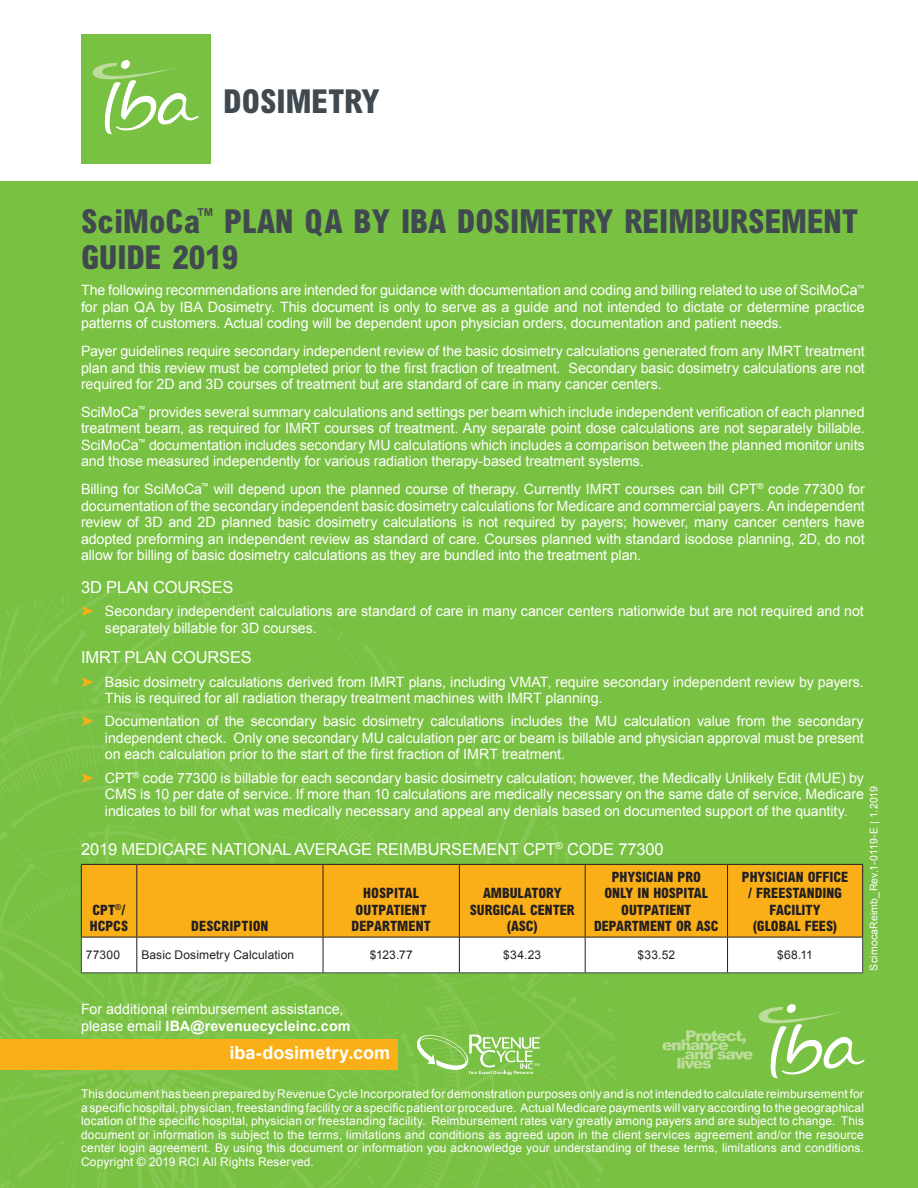
<style>
.page{position:relative;width:918px;height:1188px;background:#fff}
.page>*{position:absolute;margin:0;border:0;box-sizing:border-box;transform-origin:0 0}
.Head{font:800 condensed 33px/36px "Arial";color:#40494f}
.t1{font:700 18px "Arial";color:#fff}
.Tertiary_Head{font:16.5px "Arial";letter-spacing:-.01em;color:#fff}
.White_text{font:16.5px "Arial";letter-spacing:-.01em;color:#fff}
.White_text-2{font:14.25px/16.5px "Arial";letter-spacing:-.005em;color:#fff;text-align:justify}
.Bullet_-_yellow_arro{font:14.25px/16.5px "Arial";letter-spacing:-.005em;color:#fff}
.Text{font:800 condensed 14.25px/16.5px "Arial";letter-spacing:-.005em;color:#231f20;text-align:center}
.t2{font:12px/13.5px "Arial";letter-spacing:.01em;color:#fff;text-align:justify}
.Chart_text{font:12px "Arial";letter-spacing:.015em;color:#231f20}
.White_text-3{font:10.5px "Arial";letter-spacing:.015em;color:#fff}
.s1{color:#faaf18}
.s2{font-weight:700}
</style>
<div class="page">
<div style="left:0;top:182px;width:918px;height:1006px;background:#79c142"></div>
<img style="left:0;top:590px;width:864px;height:598px">
<svg style="left:662px;top:1004px;width:203px;height:75px"></svg>
<svg style="left:0;top:1140px;width:187px;height:48px"></svg>
<div style="left:0;top:1040px;width:397px;height:30px;background:#faaf18"></div>
<svg style="left:417px;top:1035px;width:123px;height:40px"></svg>
<div style="left:81px;top:34px;width:130px;height:130px;background:#79c142"></div>
<svg style="left:92px;top:60px;width:107px;height:75px"></svg>
<div style="left:82px;top:865px;width:780px;height:72px;background:#faaf18"></div>
<div style="left:82px;top:938px;width:780px;height:34px;background:#fff"></div>
<hr style="left:81px;top:937px;width:1px;height:35px;background:#40494f">
<hr style="left:862px;top:937px;width:1px;height:35px;background:#40494f">
<hr style="left:81px;top:972px;width:56px;height:1px;background:#40494f">
<hr style="left:137px;top:972px;width:186px;height:1px;background:#40494f">
<hr style="left:323px;top:972px;width:136px;height:1px;background:#40494f">
<hr style="left:459px;top:972px;width:126px;height:1px;background:#40494f">
<hr style="left:585px;top:972px;width:143px;height:1px;background:#40494f">
<hr style="left:728px;top:972px;width:135px;height:1px;background:#40494f">
<hr style="left:136px;top:937px;width:1px;height:35px;background:#231f20">
<hr style="left:323px;top:937px;width:1px;height:35px;background:#231f20">
<hr style="left:459px;top:937px;width:1px;height:35px;background:#231f20">
<hr style="left:585px;top:937px;width:1px;height:35px;background:#231f20">
<hr style="left:727px;top:937px;width:1px;height:35px;background:#231f20">
<hr style="left:81px;top:864px;width:56px;height:1px;background:#231f20">
<hr style="left:81px;top:865px;width:1px;height:72px;background:#231f20">
<hr style="left:137px;top:864px;width:186px;height:1px;background:#231f20">
<hr style="left:136px;top:865px;width:1px;height:72px;background:#231f20">
<hr style="left:323px;top:864px;width:136px;height:1px;background:#231f20">
<hr style="left:323px;top:865px;width:1px;height:72px;background:#231f20">
<hr style="left:459px;top:864px;width:126px;height:1px;background:#231f20">
<hr style="left:459px;top:865px;width:1px;height:72px;background:#231f20">
<hr style="left:585px;top:864px;width:143px;height:1px;background:#231f20">
<hr style="left:585px;top:865px;width:1px;height:72px;background:#231f20">
<hr style="left:728px;top:864px;width:135px;height:1px;background:#231f20">
<hr style="left:727px;top:865px;width:1px;height:72px;background:#231f20">
<hr style="left:862px;top:865px;width:1px;height:72px;background:#231f20">
<hr style="left:81px;top:937px;width:56px;height:1px;background:#231f20">
<hr style="left:137px;top:937px;width:186px;height:1px;background:#231f20">
<hr style="left:323px;top:937px;width:136px;height:1px;background:#231f20">
<hr style="left:459px;top:937px;width:126px;height:1px;background:#231f20">
<hr style="left:585px;top:937px;width:143px;height:1px;background:#231f20">
<hr style="left:728px;top:937px;width:135px;height:1px;background:#231f20">
<p class="Head" style="left:224px;top:83px;width:158px">DOSIMETRY</p>
<p class="Head" style="left:81px;top:203px;width:779px">SciMoCa<sup>™</sup> PLAN QA BY IBA DOSIMETRY REIMBURSEMENT<br>GUIDE 2019</p>
<p class="White_text-2" style="left:81px;top:282px;width:785px">The following recommendations are intended for guidance with documentation and coding and billing related to use of SciMoCa<sup>™ </sup>for plan QA by IBA Dosimetry. This document is only to serve as a guide and not intended to dictate or determine practice patterns of customers. Actual coding will be dependent upon physician orders, documentation and patient needs.</p>
<p class="White_text-2" style="left:81px;top:343px;width:785px">Payer guidelines require secondary independent review of the basic dosimetry calculations generated from any IMRT treatment plan and this review must be completed prior to the first fraction of treatment. Secondary basic dosimetry calculations are not required for 2D and 3D courses of treatment but are standard of care in many cancer centers.</p>
<p class="White_text-2" style="left:81px;top:404px;width:785px">SciMoCa<sup>™</sup> provides several summary calculations and settings per beam which include independent verification of each planned treatment beam, as required for IMRT courses of treatment. Any separate point dose calculations are not separately billable.<br>SciMoCa<sup>™</sup> documentation includes secondary MU calculations which includes a comparison between the planned monitor units and those measured independently for various radiation therapy-based treatment systems.</p>
<p class="White_text-2" style="left:81px;top:481px;width:785px">Billing for SciMoCa<sup>™</sup> will depend upon the planned course of therapy. Currently IMRT courses can bill CPT<sup>®</sup> code 77300 for documentation of the secondary independent basic dosimetry calculations for Medicare and commercial payers. An independent review of 3D and 2D planned basic dosimetry calculations is not required by payers; however, many cancer centers have adopted preforming an independent review as standard of care. Courses planned with standard isodose planning, 2D, do not allow for billing of basic dosimetry calculations as they are bundled into the treatment plan.</p>
<p class="White_text" style="left:81px;top:576px;width:154px">3D PLAN COURSES</p>
<p class="Bullet_-_yellow_arro" style="left:105px;top:603px;width:760px;text-indent:-24px"><span class="s1">➤</span> Secondary independent calculations are standard of care in many cancer centers nationwide but are not required and not separately billable for 3D courses.</p>
<p class="Tertiary_Head" style="left:81px;top:647px;width:172px">IMRT PLAN COURSES</p>
<p class="Bullet_-_yellow_arro" style="left:105px;top:673px;width:760px;text-indent:-24px"><span class="s1">➤</span> Basic dosimetry calculations derived from IMRT plans, including VMAT, require secondary independent review by payers.<br>This is required for all radiation therapy treatment machines with IMRT planning.</p>
<p class="Bullet_-_yellow_arro" style="left:105px;top:713px;width:760px;text-align:justify;text-indent:-24px"><span class="s1">➤</span> Documentation of the secondary basic dosimetry calculations includes the MU calculation value from the secondary independent check. Only one secondary MU calculation per arc or beam is billable and physician approval must be present on each calculation prior to the start of the first fraction of IMRT treatment.</p>
<p class="Bullet_-_yellow_arro" style="left:105px;top:769px;width:760px;text-align:justify;text-indent:-24px"><span class="s1">➤</span> CPT<sup>®</sup> code 77300 is billable for each secondary basic dosimetry calculation; however, the Medically Unlikely Edit (MUE) by CMS is 10 per date of service. If more than 10 calculations are medically necessary on the same date of service, Medicare indicates to bill for what was medically necessary and appeal any denials based on documented support of the quantity.</p>
<p class="White_text-3" style="left:867px;top:970px;width:186px;rotate:-90deg">ScimocaReimb_Rev.1-0119-E | 1.2019</p>
<p class="Tertiary_Head" style="left:81px;top:838px;width:584px">2019 MEDICARE NATIONAL AVERAGE REIMBURSEMENT CPT<sup>®</sup> CODE 77300</p>
<p class="Text" style="left:594px;top:868px;width:126px">PHYSICIAN PRO<br>ONLY IN HOSPITAL<br>OUTPATIENT<br>DEPARTMENT OR ASC</p>
<p class="Text" style="left:742px;top:868px;width:108px">PHYSICIAN OFFICE / FREESTANDING<br>FACILITY<br>(GLOBAL FEES)</p>
<p class="Text" style="left:352px;top:885px;width:81px">HOSPITAL<br>OUTPATIENT<br>DEPARTMENT</p>
<p class="Text" style="left:470px;top:885px;width:106px">AMBULATORY<br>SURGICAL CENTER (ASC)</p>
<p class="Text" style="left:90px;top:901px;width:40px;text-align:left">CPT<sup>®</sup>/<br>HCPCS</p>
<p class="Text" style="left:191px;top:918px;width:79px">DESCRIPTION</p>
<p class="Chart_text" style="left:86px;top:947px;width:36px">77300</p>
<p class="Chart_text" style="left:141px;top:947px;width:154px">Basic Dosimetry Calculation</p>
<p class="Chart_text" style="left:370px;top:947px;width:45px">$123.77</p>
<p class="Chart_text" style="left:503px;top:947px;width:39px">$34.23</p>
<p class="Chart_text" style="left:638px;top:947px;width:39px">$33.52</p>
<p class="Chart_text" style="left:777px;top:947px;width:37px">$68.11</p>
<p class="White_text-2" style="left:81px;top:1001px;width:271px">For additional reimbursement assistance, please email <span class="s2">IBA@revenuecycleinc.com</span></p>
<p class="t1" style="left:230px;top:1041px;width:162px">iba-dosimetry.com</p>
<p class="t2" style="left:81px;top:1087px;width:785px">This document has been prepared by Revenue Cycle Incorporated for demonstration purposes only and is not intended to calculate reimbursement for a specific hospital, physician, freestanding facility or a specific patient or procedure. Actual Medicare payments will vary according to the geographical location of the specific hospital, physician or freestanding facility. Reimbursement rates vary greatly among payers and are subject to change. This document or information is subject to the terms, limitations and conditions as agreed upon in the client services agreement and/or the resource center login agreement. By using this document or information you acknowledge your understanding of these terms, limitations and conditions.<br>Copyright © 2019 RCI All Rights Reserved.</p>
</div>
